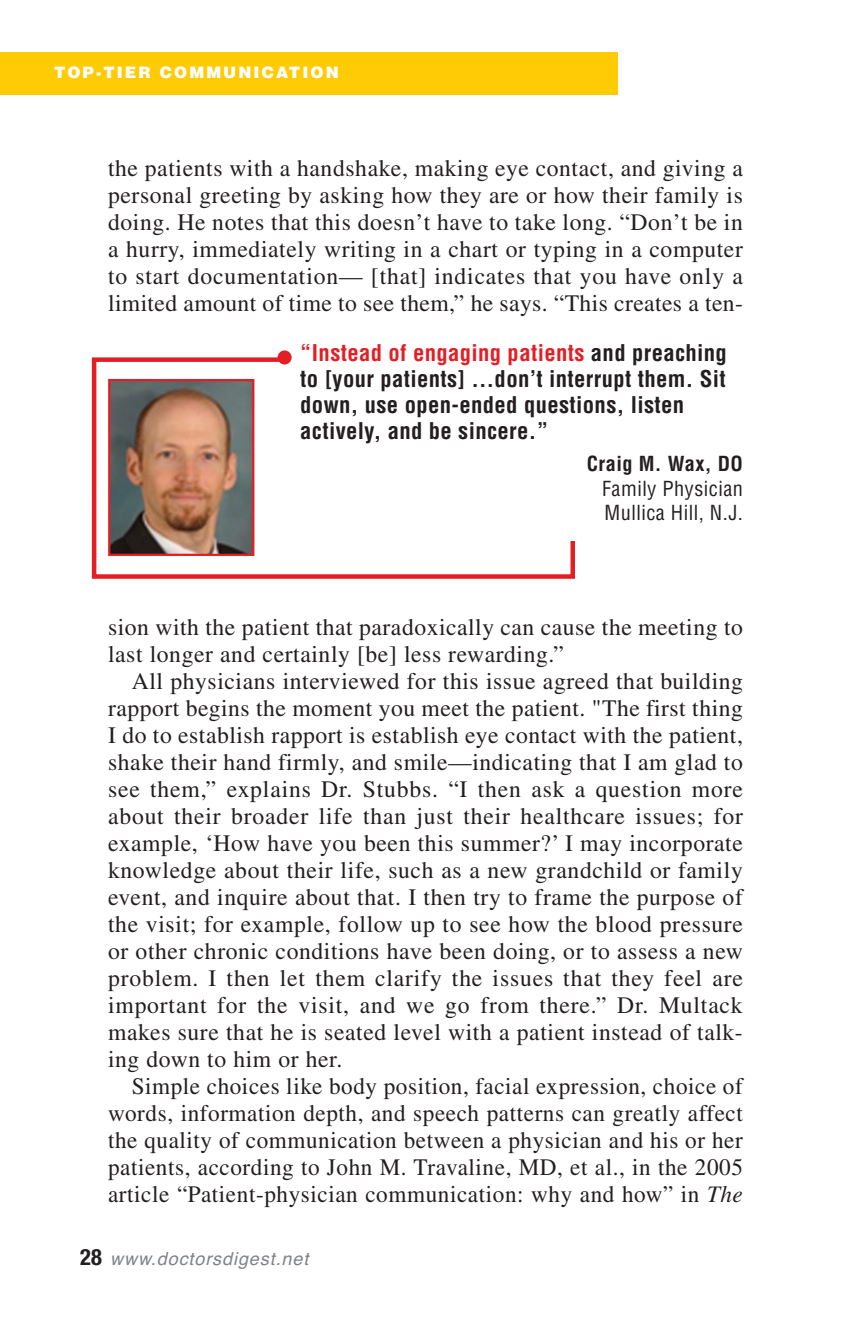
<style>
.page{position:relative;width:851px;height:1337px;background:#fff}
.page>*{position:absolute;margin:0;border:0;box-sizing:border-box;transform-origin:0 0}
.t1{font:23.62px/27px "Times";letter-spacing:.025em;color:#231f20;text-align:justify}
.t2{font:700 condensed 22.5px/26.1px "Helvetica";letter-spacing:.015em;color:#231f20}
.t3{font:condensed 20.25px/24.8px "Helvetica";letter-spacing:.025em;color:#231f20}
.t4{font:700 condensed 20.25px "Helvetica";letter-spacing:.025em;color:#231f20}
.t5{font:italic 18px "Helvetica";letter-spacing:.05em;color:#808285}
.t6{font:900 15.75px "Helvetica LT Std";letter-spacing:.13em;color:#fff}
.s1{color:#e31f26}
.s2{font-style:italic}
.s3{font-family:"Helvetica Neue LT Std";font-weight:700;font-style:normal;font-stretch:condensed;font-size:22.5px;color:#231f20}
</style>
<div class="page">
<div style="left:92px;top:357px;width:483px;height:222px;border:4px solid #e31f26"></div>
<div style="left:286px;top:345px;width:472px;height:196px;background:#fff"></div>
<img style="left:111px;top:382px;width:140px;height:171px">
<div style="left:108px;top:379px;width:146px;height:177px;border:2px solid #e31f26"></div>
<div style="left:277px;top:350px;width:14px;height:14px;background:#e31f26;border-radius:50%"></div>
<div style="left:0;top:52px;width:618px;height:42px;background:#ffcb04"></div>
<p class="t6" style="left:54px;top:63px;width:286px">TOP-TIER COMMUNICATION</p>
<p class="t1" style="left:108px;top:156px;width:636px">the patients with a handshake, making eye contact, and giving a personal greeting by asking how they are or how their family is doing. He notes that this doesn’t have to take long. “Don’t be in a hurry, immediately writing in a chart or typing in a computer to start documentation— [that] indicates that you have only a limited amount of time to see them,” he says. “This creates a ten-</p>
<p class="t2" style="left:300px;top:342px;width:428px"><span class="s1">“Instead of engaging patients</span> and preaching to [your patients] …don’t interrupt them. Sit down, use open-ended questions, listen actively, and be sincere.”</p>
<p class="t4" style="left:586px;top:456px;width:158px">Craig M. Wax, DO</p>
<p class="t3" style="left:602px;top:477px;width:142px">Family Physician<br>Mullica Hill, N.J.</p>
<p class="t1" style="left:108px;top:615px;width:636px">sion with the patient that paradoxically can cause the meeting to last longer and certainly [be] less rewarding.”</p>
<p class="t1" style="left:108px;top:669px;width:636px;text-indent:24px">All physicians interviewed for this issue agreed that building rapport begins the moment you meet the patient. "The first thing I do to establish rapport is establish eye contact with the patient, shake their hand firmly, and smile—indicating that I am glad to see them,” explains Dr. Stubbs. “I then ask a question more about their broader life than just their healthcare issues; for example, ‘How have you been this summer?’ I may incorporate knowledge about their life, such as a new grandchild or family event, and inquire about that. I then try to frame the purpose of the visit; for example, follow up to see how the blood pressure or other chronic conditions have been doing, or to assess a new problem. I then let them clarify the issues that they feel are important for the visit, and we go from there.” Dr. Multack makes sure that he is seated level with a patient instead of talk&shy;ing down to him or her.</p>
<p class="t1" style="left:108px;top:1074px;width:636px;text-indent:24px">Simple choices like body position, facial expression, choice of words, information depth, and speech patterns can greatly affect the quality of communication between a physician and his or her patients, according to John M. Travaline, MD, et al., in the 2005 article “Patient-physician communication: why and how” in <span class="s2">The</span></p>
<p class="t5" style="left:80px;top:1252px;width:229px"><span class="s3">28</span> www.doctorsdigest.net</p>
</div>
